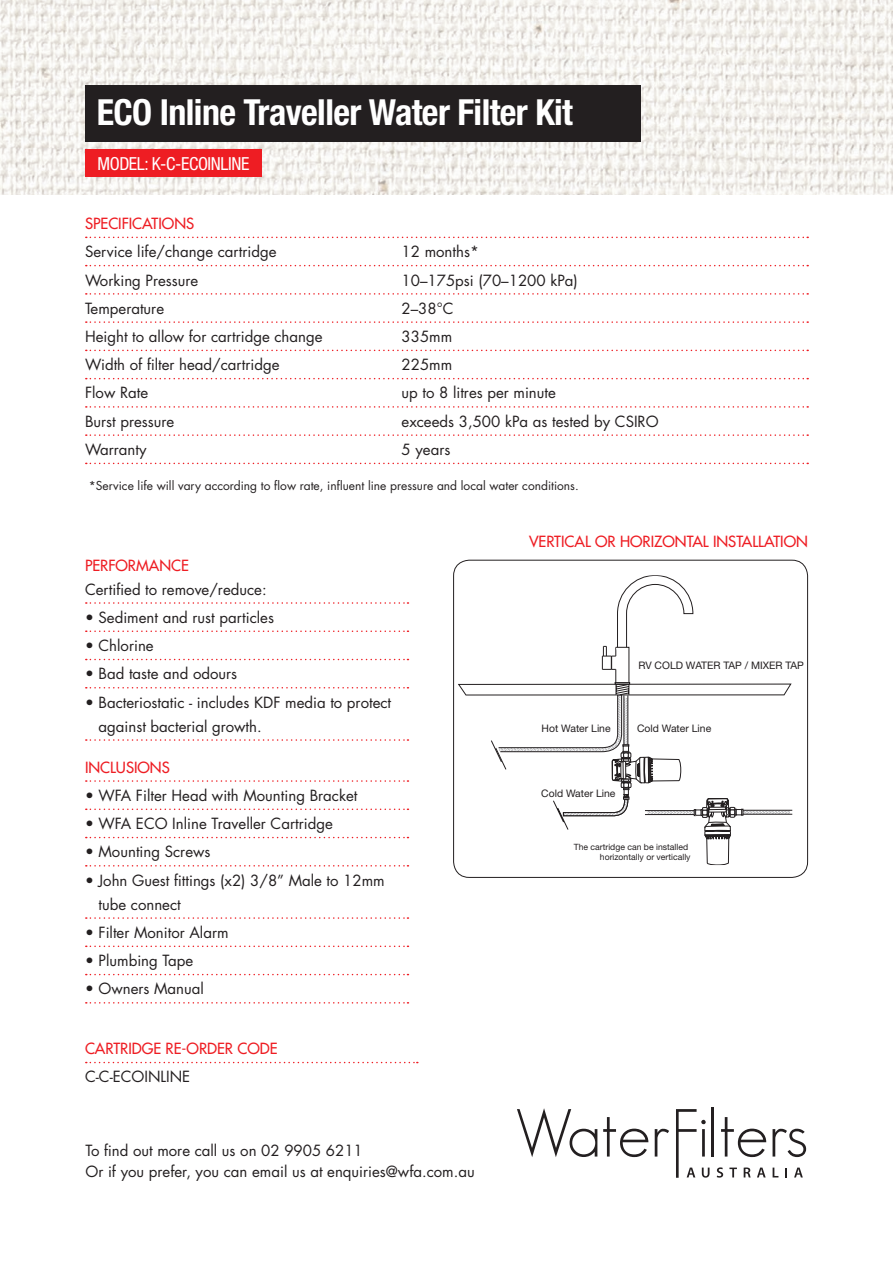
<style>
.page{position:relative;width:893px;height:1263px;background:#fff}
.page>*{position:absolute;margin:0;border:0;box-sizing:border-box;transform-origin:0 0}
.t1{font:700 condensed 36px "Helvetica Neue";letter-spacing:-.015em;color:#fff}
.t2{font:condensed 18px "Helvetica Neue";letter-spacing:-.02em;color:#fff}
.t3{font:15px/24px "Futura";color:#231f20}
.t4{font:15px "Futura";color:#ee1d23}
.t5{font:12px "Futura";color:#231f20}
.t6{font:10.35px "Helvetica Neue";color:#231f20}
.t7{font:9px "Helvetica Neue";color:#231f20}
.t8{font:8.7px/10.4px "Helvetica Neue";color:#231f20;text-align:right}
</style>
<div class="page">
<img style="left:0;top:0;width:893px;height:195px">
<svg style="left:86px;top:237px;width:722px;height:1px"></svg>
<svg style="left:86px;top:265px;width:722px;height:1px"></svg>
<svg style="left:86px;top:293px;width:722px;height:2px"></svg>
<svg style="left:86px;top:321px;width:722px;height:2px"></svg>
<svg style="left:86px;top:350px;width:722px;height:1px"></svg>
<svg style="left:86px;top:378px;width:722px;height:1px"></svg>
<svg style="left:86px;top:406px;width:722px;height:2px"></svg>
<svg style="left:86px;top:434px;width:722px;height:2px"></svg>
<svg style="left:86px;top:463px;width:722px;height:1px"></svg>
<svg style="left:86px;top:602px;width:322px;height:2px"></svg>
<svg style="left:86px;top:630px;width:322px;height:2px"></svg>
<svg style="left:86px;top:659px;width:322px;height:1px"></svg>
<svg style="left:86px;top:687px;width:322px;height:1px"></svg>
<svg style="left:86px;top:739px;width:322px;height:2px"></svg>
<svg style="left:86px;top:780px;width:322px;height:2px"></svg>
<svg style="left:86px;top:808px;width:322px;height:2px"></svg>
<svg style="left:86px;top:837px;width:322px;height:1px"></svg>
<svg style="left:86px;top:865px;width:322px;height:1px"></svg>
<svg style="left:86px;top:917px;width:322px;height:2px"></svg>
<svg style="left:86px;top:945px;width:322px;height:2px"></svg>
<svg style="left:86px;top:974px;width:322px;height:1px"></svg>
<svg style="left:86px;top:1002px;width:322px;height:1px"></svg>
<svg style="left:517px;top:1108px;width:80px;height:49px"></svg>
<svg style="left:603px;top:1117px;width:45px;height:40px"></svg>
<svg style="left:655px;top:1129px;width:14px;height:27px"></svg>
<hr style="left:711px;top:1107px;width:3px;height:49px;background:#231f20">
<svg style="left:721px;top:1117px;width:45px;height:40px"></svg>
<svg style="left:772px;top:1129px;width:34px;height:28px"></svg>
<svg style="left:676px;top:1109px;width:33px;height:69px"></svg>
<svg style="left:717px;top:1167px;width:6px;height:10px"></svg>
<svg style="left:729px;top:1167px;width:8px;height:10px"></svg>
<svg style="left:744px;top:1167px;width:7px;height:10px"></svg>
<svg style="left:757px;top:1167px;width:9px;height:10px"></svg>
<svg style="left:773px;top:1167px;width:5px;height:10px"></svg>
<svg style="left:785px;top:1168px;width:2px;height:9px"></svg>
<svg style="left:794px;top:1167px;width:9px;height:10px"></svg>
<div style="left:85px;top:85px;width:556px;height:57px;background:#231f20"></div>
<svg style="left:86px;top:1062px;width:332px;height:1px"></svg>
<svg style="left:458px;top:575px;width:335px;height:302px"></svg>
<div style="left:453px;top:560px;width:355px;height:318px;border:1px solid #231f20;border-radius:16px"></div>
<div style="left:85px;top:150px;width:177px;height:27px;background:#ee1d23"></div>
<h1 class="t1" style="left:97px;top:90px;width:478px">ECO Inline Traveller Water Filter Kit</h1>
<p class="t2" style="left:97px;top:153px;width:153px">MODEL: K-C-ECOINLINE</p>
<p class="t4" style="left:85px;top:214px;width:111px">SPECIFICATIONS</p>
<p class="t3" style="left:85px;top:240px;width:193px">Service life/change cartridge</p>
<p class="t3" style="left:402px;top:240px;width:79px">12 months*</p>
<p class="t3" style="left:85px;top:268px;width:115px">Working Pressure</p>
<p class="t3" style="left:402px;top:268px;width:178px">10–175psi (70–1200 kPa)</p>
<p class="t3" style="left:85px;top:296px;width:81px">Temperature</p>
<p class="t3" style="left:402px;top:296px;width:53px">2–38°C</p>
<p class="t3" style="left:85px;top:325px;width:239px">Height to allow for cartridge change</p>
<p class="t3" style="left:402px;top:325px;width:52px">335mm</p>
<p class="t3" style="left:85px;top:353px;width:196px">Width of filter head/cartridge</p>
<p class="t3" style="left:402px;top:353px;width:52px">225mm</p>
<p class="t3" style="left:85px;top:381px;width:65px">Flow Rate</p>
<p class="t3" style="left:402px;top:381px;width:156px">up to 8 litres per minute</p>
<p class="t3" style="left:85px;top:409px;width:91px">Burst pressure</p>
<p class="t3" style="left:402px;top:409px;width:259px">exceeds 3,500 kPa as tested by CSIRO</p>
<p class="t3" style="left:85px;top:438px;width:63px">Warranty</p>
<p class="t3" style="left:402px;top:438px;width:50px">5 years</p>
<p class="t5" style="left:89px;top:478px;width:491px">*Service life will vary according to flow rate, influent line pressure and local water conditions.</p>
<p class="t4" style="left:85px;top:556px;width:105px">PERFORMANCE</p>
<p class="t3" style="left:85px;top:577px;width:183px">Certified to remove/reduce:</p>
<p class="t3" style="left:85px;top:605px;width:190px">• Sediment and rust particles</p>
<p class="t3" style="left:85px;top:634px;width:70px">• Chlorine</p>
<p class="t3" style="left:85px;top:662px;width:154px">• Bad taste and odours</p>
<p class="t3" style="left:99px;top:690px;width:294px;text-indent:-14px">• Bacteriostatic - includes KDF media to protect against bacterial growth.</p>
<p class="t4" style="left:85px;top:758px;width:86px">INCLUSIONS</p>
<p class="t3" style="left:85px;top:783px;width:274px">• WFA Filter Head with Mounting Bracket</p>
<p class="t3" style="left:85px;top:812px;width:249px">• WFA ECO Inline Traveller Cartridge</p>
<p class="t3" style="left:85px;top:840px;width:127px">• Mounting Screws</p>
<p class="t3" style="left:99px;top:868px;width:288px;text-indent:-14px">• John Guest fittings (x2) 3/8” Male to 12mm tube connect</p>
<p class="t3" style="left:85px;top:920px;width:145px">• Filter Monitor Alarm</p>
<p class="t3" style="left:85px;top:949px;width:110px">• Plumbing Tape</p>
<p class="t3" style="left:85px;top:977px;width:120px">• Owners Manual</p>
<p class="t7" style="left:300px;top:795px;width:33px">Existing</p>
<p class="t7" style="left:288px;top:816px;width:56px">(not supplied)</p>
<p class="t4" style="left:85px;top:1039px;width:194px">CARTRIDGE RE-ORDER CODE</p>
<p class="t3" style="left:85px;top:1065px;width:107px">C-C-ECOINLINE</p>
<p class="t3" style="left:85px;top:1140px;width:391px;line-height:21px">To find out more call us on 02 9905 6211<br>Or if you prefer, you can email us at enquiries@wfa.com.au</p>
<p class="t4" style="left:529px;top:532px;width:280px">VERTICAL OR HORIZONTAL INSTALLATION</p>
<p class="t6" style="left:542px;top:722px;width:70px">Hot Water Line</p>
<p class="t6" style="left:638px;top:659px;width:167px">RV COLD WATER TAP / MIXER TAP</p>
<p class="t6" style="left:637px;top:722px;width:76px">Cold Water Line</p>
<p class="t6" style="left:541px;top:787px;width:76px">Cold Water Line</p>
<p class="t8" style="left:574px;top:841px;width:118px">The cartridge can be installed horizontally or vertically</p>
</div>
